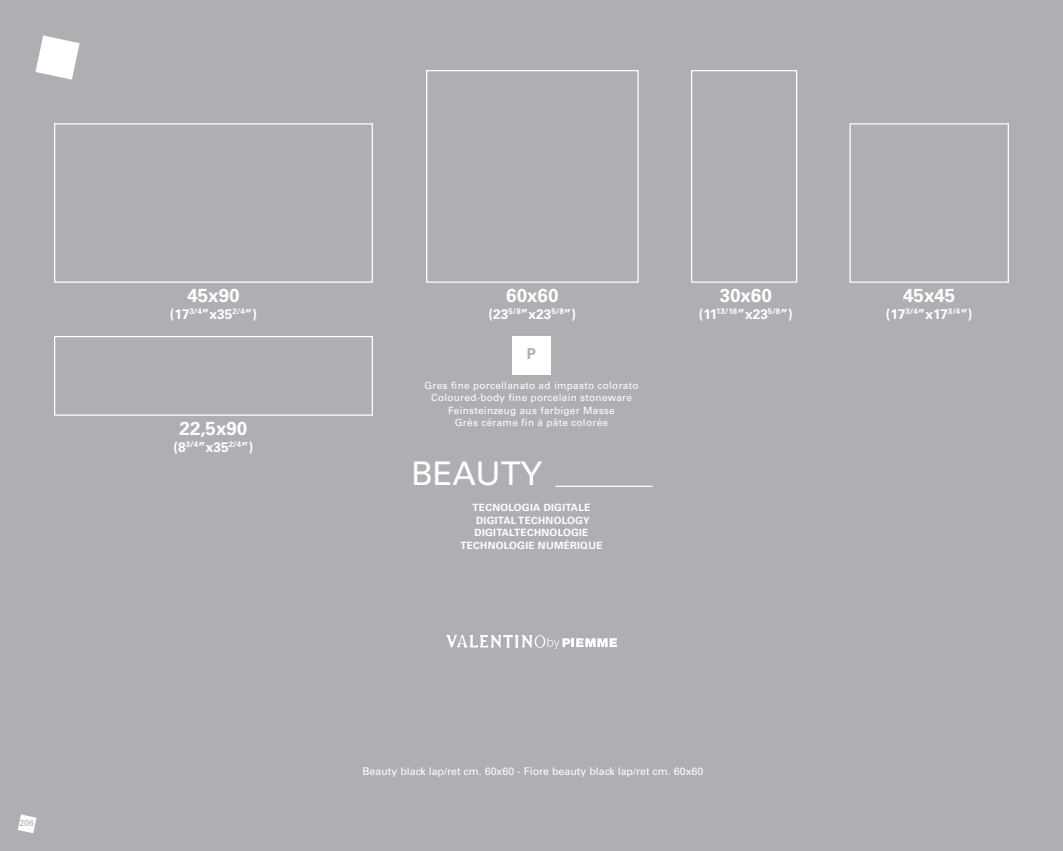
<style>
.page{position:relative;width:1063px;height:851px;background:#fff}
.page>*{position:absolute;margin:0;border:0;box-sizing:border-box;transform-origin:0 0}
.t1{font:32.5px "Univers";color:#fff}
.t2{font:700 18.75px "Univers";color:#fff}
.t3{font:700 15px "Univers";color:#aeafb3}
.t4{font:700 13.75px "Univers";color:#fff}
.t5{font:10.62px "Univers";color:#fff}
.t6{font:10px/12.5px "Univers";letter-spacing:.03em;color:#fff;text-align:center}
.t7{font:700 10px/12.5px "Univers";letter-spacing:.03em;color:#fff;text-align:center}
.t8{font:8.75px "Univers";color:#aeafb3}
</style>
<div class="page">
<div style="left:0;top:0;width:1063px;height:850px;background:#aeafb3"></div>
<svg style="left:35px;top:35px;width:45px;height:45px"></svg>
<svg style="left:447px;top:635px;width:170px;height:13px"></svg>
<div style="left:513px;top:337px;width:37px;height:37px;background:#fff"></div>
<div style="left:512px;top:336px;width:39px;height:39px;border:2px solid #fff"></div>
<hr style="left:555px;top:485px;width:98px;height:2px;background:#fff">
<svg style="left:18px;top:814px;width:18px;height:19px"></svg>
<div style="left:850px;top:123px;width:159px;height:160px;border:1px solid #fff"></div>
<div style="left:691px;top:70px;width:106px;height:213px;border:1px solid #fff"></div>
<div style="left:426px;top:70px;width:213px;height:213px;border:1px solid #fff"></div>
<div style="left:54px;top:123px;width:319px;height:160px;border:1px solid #fff"></div>
<div style="left:54px;top:336px;width:319px;height:79px;border:1px solid #fff"></div>
<p class="t8" style="left:19px;top:820px;width:16px">206</p>
<h2 class="t2" style="left:187px;top:288px;width:54px">45x90</h2>
<h3 class="t4" style="left:170px;top:309px;width:89px">(17<sup>3/4</sup>”x35<sup>2/4</sup>”)</h3>
<h2 class="t2" style="left:180px;top:421px;width:69px">22,5x90</h2>
<h3 class="t4" style="left:174px;top:441px;width:81px">(8<sup>3/4</sup>”x35<sup>2/4</sup>”)</h3>
<h2 class="t2" style="left:506px;top:288px;width:54px">60x60</h2>
<h3 class="t4" style="left:489px;top:309px;width:89px">(23<sup>5/8</sup>”x23<sup>5/8</sup>”)</h3>
<h3 class="t3" style="left:527px;top:348px;width:11px">P</h3>
<p class="t6" style="left:425px;top:380px;width:216px">Gres fine porcellanato ad impasto colorato Coloured-body fine porcelain stoneware Feinsteinzeug aus farbiger Masse<br>Grès cérame fin à pâte colorée</p>
<h1 class="t1" style="left:411px;top:462px;width:133px">BEAUTY</h1>
<p class="t7" style="left:460px;top:502px;width:144px">TECNOLOGIA DIGITALE<br>DIGITAL TECHNOLOGY<br>DIGITALTECHNOLOGIE<br>TECHNOLOGIE NUMÉRIQUE</p>
<h2 class="t2" style="left:720px;top:288px;width:54px">30x60</h2>
<h3 class="t4" style="left:699px;top:309px;width:95px">(11<sup>13/16</sup>”x23<sup>5/8</sup>”)</h3>
<p class="t5" style="left:363px;top:767px;width:342px">Beauty black lap/ret cm. 60x60 - Fiore beauty black lap/ret cm. 60x60</p>
<h2 class="t2" style="left:903px;top:288px;width:54px">45x45</h2>
<h3 class="t4" style="left:886px;top:309px;width:88px">(17<sup>3/4</sup>”x17<sup>3/4</sup>”)</h3>
</div>
